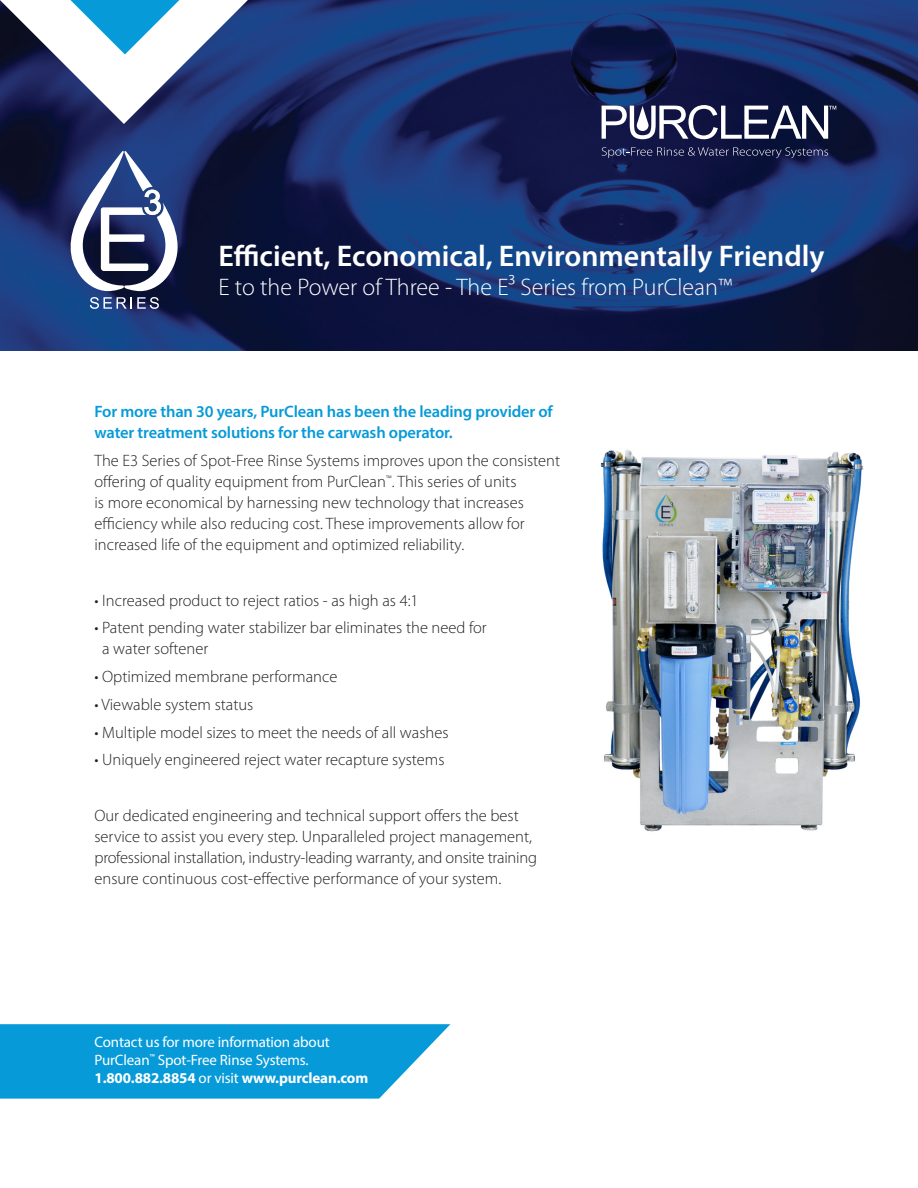
<style>
.page{position:relative;width:918px;height:1188px;background:#fff}
.page>*{position:absolute;margin:0;border:0;box-sizing:border-box;transform-origin:0 0}
.t1{font:600 30px "Myriad Pro";color:#fff}
.t2{font:300 24px "Myriad Pro";color:#fff}
.t3{font:300 16.5px/21px "Myriad Pro";color:#231f20}
.t4{font:600 16.5px/21px "Myriad Pro";letter-spacing:-.01em;color:#069ad9}
.t5{font:15px/18px "Myriad Pro";letter-spacing:-.01em;color:#fff}
.s1{font-weight:700}
</style>
<div class="page">
<img style="left:600px;top:449px;width:264px;height:383px">
<svg style="left:0;top:1024px;width:450px;height:75px;background:#1ba2dc"></svg>
<img style="left:0;top:0;width:918px;height:351px">
<svg style="left:602px;top:105px;width:234px;height:34px"></svg>
<svg style="left:602px;top:147px;width:226px;height:11px;background:#2e335b"></svg>
<svg style="left:0;top:0;width:248px;height:124px"></svg>
<svg style="left:70px;top:151px;width:107px;height:158px"></svg>
<p class="t1" style="left:218px;top:236px;width:608px">Efficient, Economical, Environmentally Friendly</p>
<p class="t2" style="left:218px;top:272px;width:515px">E to the Power of Three - The E³ Series from PurClean™</p>
<p class="t4" style="left:94px;top:401px;width:460px">For more than 30 years, PurClean has been the leading provider of water treatment solutions for the carwash operator.</p>
<p class="t3" style="left:94px;top:450px;width:467px">The E3 Series of Spot-Free Rinse Systems improves upon the consistent offering of quality equipment from PurClean<sup>™</sup>. This series of units<br>is more economical by harnessing new technology that increases efficiency while also reducing cost. These improvements allow for increased life of the equipment and optimized reliability.</p>
<p class="t3" style="left:94px;top:589px;width:326px">• Increased product to reject ratios - as high as 4:1</p>
<p class="t3" style="left:102px;top:617px;width:386px;text-indent:-8px">• Patent pending water stabilizer bar eliminates the need for a water softener</p>
<p class="t3" style="left:94px;top:666px;width:244px">• Optimized membrane performance</p>
<p class="t3" style="left:94px;top:694px;width:160px">• Viewable system status</p>
<p class="t3" style="left:94px;top:721px;width:356px">• Multiple model sizes to meet the needs of all washes</p>
<p class="t3" style="left:94px;top:749px;width:352px">• Uniquely engineered reject water recapture systems</p>
<p class="t3" style="left:94px;top:805px;width:444px">Our dedicated engineering and technical support offers the best service to assist you every step. Unparalleled project management, professional installation, industry-leading warranty, and onsite training ensure continuous cost-effective performance of your system.</p>
<p class="t5" style="left:94px;top:1033px;width:275px">Contact us for more information about<br>PurClean<sup>™</sup> Spot-Free Rinse Systems.<br><span class="s1">1.800.882.8854</span> or visit <span class="s1">www.purclean.com</span></p>
</div>
